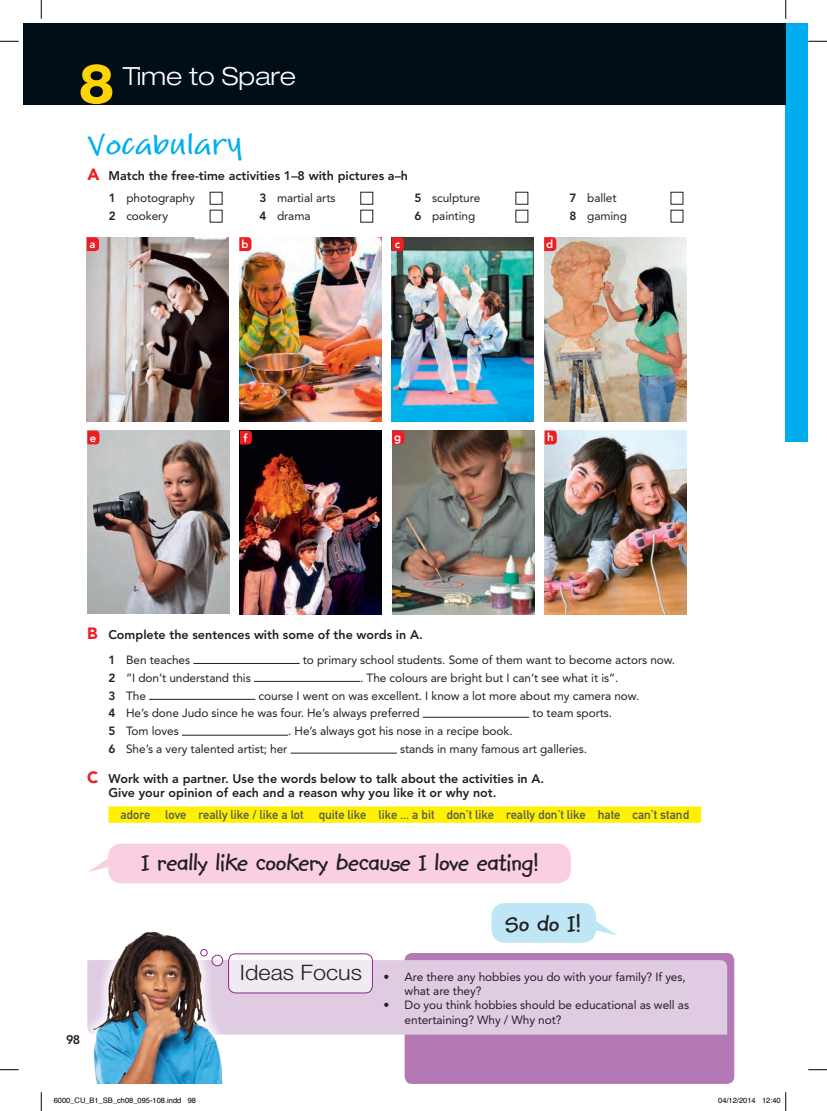
<style>
.page{position:relative;width:827px;height:1111px;background:#fff}
.page>*{position:absolute;margin:0;border:0;box-sizing:border-box;transform-origin:0 0}
.t1{font:800 55.62px "Helvetica Neue LT Std";color:#fed304}
.t2{font:700 31.25px "Lindsey Pro";color:#00aeef}
.t3{font:700 26.38px "Kidprint MT Std";letter-spacing:-.005em;color:#231f20}
.t4{font:300 expanded 25px "Helvetica Neue LT Std";color:#fff}
.t5{font:300 21.25px "Helvetica Neue LT Std";color:#231f20;scale:1.1 1}
.t6{font:800 12.5px/14.4px "Avenir LT Std";color:#231f20}
.t7{font:12.5px "DIN Mittelschrift Std";color:#57585a}
.t8{font:11.88px/17.9px "Avenir LT Std";letter-spacing:-.005em;color:#231f20}
.t9{font:800 11.25px "Avenir LT Std";color:#fff}
.t10{font:7.5px "Helvetica";color:#000}
.s1{font-weight:900;font-size:16.25px;color:#ee1d23}
.s2{font-weight:800}
</style>
<div class="page">
<div style="left:360px;top:192px;width:13px;height:12px;border:1px solid #231f20"></div>
<div style="left:360px;top:210px;width:13px;height:12px;border:1px solid #231f20"></div>
<div style="left:785px;top:24px;width:23px;height:418px;background:#00aeef"></div>
<div style="left:404px;top:952px;width:330px;height:131px;background:#b279b4;border-radius:7px"></div>
<div style="left:238px;top:959px;width:489px;height:75px;background:#dfcce3"></div>
<img style="left:87px;top:932px;width:151px;height:151px">
<div style="left:228px;top:953px;width:144px;height:39px;background:linear-gradient(to bottom,#f9f6fa,#efe5f0);border-radius:7px"></div>
<div style="left:228px;top:953px;width:145px;height:39px;border:1px solid #90268f;border-radius:7px"></div>
<svg style="left:212px;top:954px;width:11px;height:11px"></svg>
<div style="left:212px;top:954px;width:11px;height:11px;border:1px solid #90268f;border-radius:50%"></div>
<svg style="left:202px;top:949px;width:5px;height:6px"></svg>
<div style="left:200px;top:948px;width:7px;height:8px;border:1px solid #90268f;border-radius:50%"></div>
<div style="left:108px;top:843px;width:463px;height:40px;background:#f9cfe1;border-radius:13px"></div>
<div style="left:108px;top:806px;width:593px;height:16px;background:#fff101"></div>
<hr style="left:193px;top:663px;width:107px;height:1px;background:#231f20">
<hr style="left:254px;top:681px;width:106px;height:1px;background:#231f20">
<hr style="left:149px;top:699px;width:106px;height:1px;background:#231f20">
<hr style="left:423px;top:716px;width:106px;height:1px;background:#231f20">
<hr style="left:182px;top:734px;width:106px;height:1px;background:#231f20">
<hr style="left:290px;top:752px;width:107px;height:1px;background:#231f20">
<img style="left:87px;top:237px;width:142px;height:184px">
<svg style="left:87px;top:237px;width:12px;height:14px"></svg>
<img style="left:239px;top:237px;width:142px;height:184px">
<svg style="left:239px;top:237px;width:12px;height:14px"></svg>
<img style="left:392px;top:237px;width:141px;height:184px">
<svg style="left:392px;top:237px;width:12px;height:14px"></svg>
<img style="left:544px;top:237px;width:142px;height:184px">
<svg style="left:544px;top:237px;width:12px;height:14px"></svg>
<img style="left:88px;top:430px;width:141px;height:183px">
<svg style="left:87px;top:430px;width:12px;height:14px"></svg>
<img style="left:240px;top:430px;width:141px;height:184px">
<svg style="left:240px;top:430px;width:12px;height:14px"></svg>
<img style="left:392px;top:430px;width:142px;height:184px">
<svg style="left:392px;top:430px;width:12px;height:14px"></svg>
<img style="left:544px;top:431px;width:142px;height:183px">
<svg style="left:544px;top:430px;width:13px;height:14px"></svg>
<div style="left:491px;top:902px;width:105px;height:40px;background:#bfe6f5;border-radius:13px"></div>
<svg style="left:88px;top:854px;width:21px;height:18px"></svg>
<svg style="left:595px;top:921px;width:21px;height:14px"></svg>
<div style="left:24px;top:24px;width:761px;height:81px;background:#010e18"></div>
<svg style="left:0;top:40px;width:19px;height:2px"></svg>
<svg style="left:808px;top:40px;width:19px;height:2px"></svg>
<svg style="left:0;top:1069px;width:19px;height:1px"></svg>
<svg style="left:808px;top:1069px;width:19px;height:1px"></svg>
<svg style="left:40px;top:0;width:2px;height:19px"></svg>
<svg style="left:40px;top:1092px;width:2px;height:18px"></svg>
<svg style="left:785px;top:0;width:1px;height:19px"></svg>
<svg style="left:785px;top:1092px;width:1px;height:18px"></svg>
<h1 class="t1" style="left:79px;top:51px;width:37px">8</h1>
<h3 class="t4" style="left:123px;top:61px;width:175px">Time to Spare</h3>
<h2 class="t2" style="left:87px;top:122px;width:157px">Vocabulary</h2>
<p class="t6" style="left:87px;top:168px;width:322px"><span class="s1">A</span> Match the free-time activities 1–8 with pictures a–h</p>
<p class="t8" style="left:109px;top:189px;width:88px"><span class="s2">1</span> photography<br><span class="s2">2</span> cookery</p>
<p class="t8" style="left:259px;top:189px;width:78px"><span class="s2">3</span> martial arts<br><span class="s2">4</span> drama</p>
<p class="t8" style="left:414px;top:189px;width:67px"><span class="s2">5</span> sculpture<br><span class="s2">6</span> painting</p>
<p class="t8" style="left:569px;top:189px;width:59px"><span class="s2">7</span> ballet<br><span class="s2">8</span> gaming</p>
<p class="t9" style="left:89px;top:238px;width:8px">a</p>
<p class="t9" style="left:241px;top:238px;width:9px">b</p>
<p class="t9" style="left:394px;top:238px;width:7px">c</p>
<p class="t9" style="left:546px;top:238px;width:9px">d</p>
<p class="t9" style="left:90px;top:431px;width:8px">e</p>
<p class="t9" style="left:243px;top:431px;width:5px">f</p>
<p class="t9" style="left:394px;top:430px;width:9px">g</p>
<p class="t9" style="left:547px;top:430px;width:8px">h</p>
<p class="t6" style="left:87px;top:627px;width:337px"><span class="s1">B</span> Complete the sentences with some of the words in A.</p>
<p class="t8" style="left:108px;top:650px;width:83px"><span class="s2">1</span> Ben teaches</p>
<p class="t8" style="left:303px;top:650px;width:374px">to primary school students. Some of them want to become actors now.</p>
<p class="t8" style="left:108px;top:668px;width:144px"><span class="s2">2</span> “I don’t understand this</p>
<p class="t8" style="left:360px;top:668px;width:260px">. The colours are bright but I can’t see what it is”.</p>
<p class="t8" style="left:108px;top:686px;width:39px"><span class="s2">3</span> The</p>
<p class="t8" style="left:108px;top:686px;width:532px;text-indent:150px">course I went on was excellent. I know a lot more about my camera now.<br><span class="s2">4</span> He’s done Judo since he was four. He’s always preferred</p>
<p class="t8" style="left:532px;top:704px;width:81px">to team sports.</p>
<p class="t8" style="left:108px;top:722px;width:72px"><span class="s2">5</span> Tom loves</p>
<p class="t8" style="left:288px;top:722px;width:226px">. He’s always got his nose in a recipe book.</p>
<p class="t8" style="left:108px;top:740px;width:180px"><span class="s2">6</span> She’s a very talented artist; her</p>
<p class="t8" style="left:400px;top:740px;width:188px">stands in many famous art galleries.</p>
<p class="t6" style="left:108px;top:770px;width:437px;text-indent:-21px"><span class="s1">C</span> Work with a partner. Use the words below to talk about the activities in A.<br>Give your opinion of each and a reason why you like it or why not.</p>
<p class="t7" style="left:120px;top:807px;width:570px">adore love really like / like a lot quite like like ... a bit don’t like really don’t like hate can’t stand</p>
<h3 class="t3" style="left:141px;top:848px;width:399px">I really like cookery because I love eating!</h3>
<p class="t6" style="left:66px;top:1031px;width:16px">98</p>
<h3 class="t5" style="left:240px;top:959px;width:112px">Ideas Focus</h3>
<h3 class="t3" style="left:505px;top:908px;width:78px">So do I!</h3>
<p class="t8" style="left:404px;top:969px;width:283px;line-height:14.4px;text-indent:-21px">• Are there any hobbies you do with your family? If yes, what are they?</p>
<p class="t8" style="left:404px;top:997px;width:286px;line-height:14.4px;text-indent:-21px">• Do you think hobbies should be educational as well as entertaining? Why / Why not?</p>
<p class="t10" style="left:54px;top:1097px;width:144px">6000_CU_B1_SB_ch08_095-108.indd 98</p>
<p class="t10" style="left:718px;top:1097px;width:64px">04/12/2014 12:40</p>
</div>
